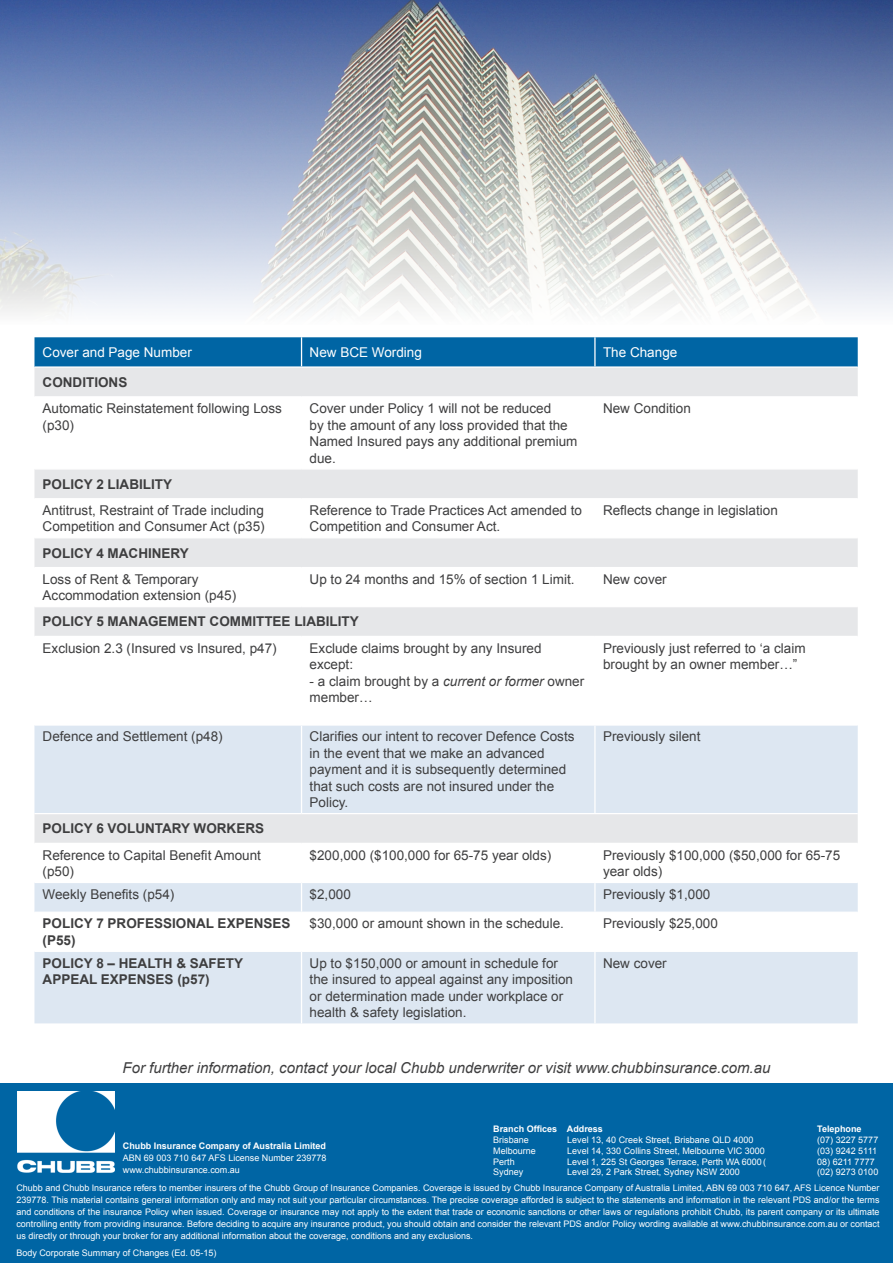
<style>
.page{position:relative;width:893px;height:1263px;background:#fff}
.page>*{position:absolute;margin:0;border:0;box-sizing:border-box;transform-origin:0 0}
.t1{font:italic 15px "Arial";color:#3e3e3f}
.t2{font:13.5px/16.5px "Arial";color:#3e3e3f}
.t3{font:700 13.5px/16.5px "Arial";color:#3e3e3f}
.t4{font:13.5px "Arial";color:#fff}
.t5{font:9px/12px "Arial";color:#fff;text-align:justify}
.t6{font:700 9px "Arial";color:#fff}
.s1{font-style:italic}
</style>
<div class="page">
<div style="left:0;top:1083px;width:893px;height:180px;background:#0065a4"></div>
<img style="left:18px;top:1092px;width:97px;height:81px">
<svg style="left:34px;top:368px;width:824px;height:268px"></svg>
<svg style="left:34px;top:726px;width:824px;height:297px;fill:#dde7f2"></svg>
<div style="left:34px;top:337px;width:824px;height:29px;background:#0065a4"></div>
<hr style="left:594px;top:337px;width:2px;height:29px;background:#fff">
<hr style="left:34px;top:396px;width:268px;height:1px;background:#fff">
<hr style="left:302px;top:396px;width:293px;height:1px;background:#fff">
<hr style="left:301px;top:397px;width:1px;height:71px;background:#fff">
<hr style="left:595px;top:396px;width:263px;height:1px;background:#fff">
<hr style="left:594px;top:397px;width:2px;height:71px;background:#fff">
<hr style="left:34px;top:468px;width:268px;height:2px;background:#fff">
<hr style="left:302px;top:468px;width:293px;height:2px;background:#fff">
<hr style="left:595px;top:468px;width:263px;height:2px;background:#fff">
<hr style="left:34px;top:498px;width:268px;height:1px;background:#fff">
<hr style="left:302px;top:498px;width:293px;height:1px;background:#fff">
<hr style="left:301px;top:499px;width:1px;height:38px;background:#fff">
<hr style="left:595px;top:498px;width:263px;height:1px;background:#fff">
<hr style="left:594px;top:499px;width:2px;height:38px;background:#fff">
<hr style="left:34px;top:537px;width:268px;height:1px;background:#fff">
<hr style="left:302px;top:537px;width:293px;height:1px;background:#fff">
<hr style="left:595px;top:537px;width:263px;height:1px;background:#fff">
<hr style="left:34px;top:567px;width:268px;height:1px;background:#fff">
<hr style="left:302px;top:567px;width:293px;height:1px;background:#fff">
<hr style="left:301px;top:568px;width:1px;height:38px;background:#fff">
<hr style="left:595px;top:567px;width:263px;height:1px;background:#fff">
<hr style="left:594px;top:568px;width:2px;height:38px;background:#fff">
<hr style="left:34px;top:606px;width:268px;height:1px;background:#fff">
<hr style="left:302px;top:606px;width:293px;height:1px;background:#fff">
<hr style="left:595px;top:606px;width:263px;height:1px;background:#fff">
<hr style="left:301px;top:726px;width:1px;height:87px;background:#fff">
<hr style="left:594px;top:726px;width:2px;height:87px;background:#fff">
<hr style="left:34px;top:813px;width:268px;height:1px;background:#fff">
<hr style="left:302px;top:813px;width:293px;height:1px;background:#fff">
<hr style="left:595px;top:813px;width:263px;height:1px;background:#fff">
<hr style="left:34px;top:843px;width:268px;height:1px;background:#fff">
<hr style="left:302px;top:843px;width:293px;height:1px;background:#fff">
<hr style="left:301px;top:844px;width:1px;height:38px;background:#fff">
<hr style="left:595px;top:843px;width:263px;height:1px;background:#fff">
<hr style="left:594px;top:844px;width:2px;height:38px;background:#fff">
<hr style="left:34px;top:882px;width:268px;height:1px;background:#fff">
<hr style="left:302px;top:882px;width:293px;height:1px;background:#fff">
<svg style="left:34px;top:883px;width:824px;height:68px"></svg>
<hr style="left:595px;top:882px;width:263px;height:1px;background:#fff">
<hr style="left:594px;top:883px;width:2px;height:28px;background:#fff">
<hr style="left:34px;top:911px;width:268px;height:2px;background:#fff">
<hr style="left:302px;top:911px;width:293px;height:2px;background:#fff">
<hr style="left:301px;top:913px;width:1px;height:38px;background:#fff">
<hr style="left:595px;top:911px;width:263px;height:2px;background:#fff">
<hr style="left:594px;top:913px;width:2px;height:38px;background:#fff">
<hr style="left:34px;top:951px;width:268px;height:1px;background:#fff">
<hr style="left:302px;top:951px;width:293px;height:1px;background:#fff">
<hr style="left:301px;top:952px;width:1px;height:71px;background:#fff">
<hr style="left:595px;top:951px;width:263px;height:1px;background:#fff">
<hr style="left:594px;top:952px;width:2px;height:71px;background:#fff">
<img style="left:0;top:0;width:893px;height:313px">
<p class="t4" style="left:43px;top:343px;width:151px">Cover and Page Number</p>
<p class="t4" style="left:310px;top:343px;width:114px">New BCE Wording</p>
<p class="t4" style="left:603px;top:343px;width:76px">The Change</p>
<p class="t3" style="left:43px;top:374px;width:86px">CONDITIONS</p>
<p class="t2" style="left:43px;top:400px;width:241px">Automatic Reinstatement following Loss (p30)</p>
<p class="t2" style="left:310px;top:400px;width:269px">Cover under Policy 1 will not be reduced<br>by the amount of any loss provided that the<br>Named Insured pays any additional premium due.</p>
<p class="t2" style="left:603px;top:400px;width:89px">New Condition</p>
<p class="t3" style="left:43px;top:476px;width:131px">POLICY 2 LIABILITY</p>
<p class="t2" style="left:43px;top:502px;width:224px">Antitrust, Restraint of Trade including<br>Competition and Consumer Act (p35)</p>
<p class="t2" style="left:310px;top:502px;width:274px">Reference to Trade Practices Act amended to<br>Competition and Consumer Act.</p>
<p class="t2" style="left:603px;top:502px;width:176px">Reflects change in legislation</p>
<p class="t3" style="left:43px;top:545px;width:148px">POLICY 4 MACHINERY</p>
<p class="t2" style="left:43px;top:571px;width:195px">Loss of Rent &amp; Temporary<br>Accommodation extension (p45)</p>
<p class="t2" style="left:310px;top:571px;width:266px">Up to 24 months and 15% of section 1 Limit.</p>
<p class="t2" style="left:603px;top:571px;width:65px">New cover</p>
<p class="t3" style="left:43px;top:614px;width:318px">POLICY 5 MANAGEMENT COMMITTEE LIABILITY</p>
<p class="t2" style="left:43px;top:640px;width:236px">Exclusion 2.3 (Insured vs Insured, p47)</p>
<p class="t2" style="left:310px;top:640px;width:233px">Exclude claims brought by any Insured except:</p>
<p class="t2" style="left:310px;top:673px;width:276px">- a claim brought by a <span class="s1">current or former</span> owner member…</p>
<p class="t2" style="left:603px;top:640px;width:204px">Previously just referred to ‘a claim brought by an owner member…”</p>
<p class="t2" style="left:43px;top:728px;width:182px">Defence and Settlement (p48)</p>
<p class="t2" style="left:310px;top:728px;width:266px">Clarifies our intent to recover Defence Costs in the event that we make an advanced payment and it is subsequently determined that such costs are not insured under the Policy.</p>
<p class="t2" style="left:603px;top:728px;width:99px">Previously silent</p>
<p class="t3" style="left:43px;top:821px;width:223px">POLICY 6 VOLUNTARY WORKERS</p>
<p class="t2" style="left:43px;top:847px;width:220px">Reference to Capital Benefit Amount (p50)</p>
<p class="t2" style="left:310px;top:847px;width:243px">$200,000 ($100,000 for 65-75 year olds)</p>
<p class="t2" style="left:603px;top:847px;width:239px">Previously $100,000 ($50,000 for 65-75 year olds)</p>
<p class="t2" style="left:43px;top:886px;width:133px">Weekly Benefits (p54)</p>
<p class="t2" style="left:310px;top:886px;width:43px">$2,000</p>
<p class="t2" style="left:603px;top:886px;width:109px">Previously $1,000</p>
<p class="t3" style="left:43px;top:916px;width:249px">POLICY 7 PROFESSIONAL EXPENSES (P55)</p>
<p class="t2" style="left:310px;top:915px;width:256px">$30,000 or amount shown in the schedule.</p>
<p class="t2" style="left:603px;top:915px;width:116px">Previously $25,000</p>
<p class="t3" style="left:43px;top:955px;width:202px">POLICY 8 – HEALTH &amp; SAFETY<br>APPEAL EXPENSES (p57)</p>
<p class="t2" style="left:310px;top:955px;width:265px">Up to $150,000 or amount in schedule for the insured to appeal against any imposition or determination made under workplace or health &amp; safety legislation.</p>
<p class="t2" style="left:603px;top:955px;width:65px">New cover</p>
<p class="t1" style="left:123px;top:1058px;width:649px">For further information, contact your local Chubb underwriter or visit www.chubbinsurance.com.au</p>
<p class="t6" style="left:123px;top:1140px;width:205px">Chubb Insurance Company of Australia Limited</p>
<p class="t5" style="left:123px;top:1152px;width:205px">ABN 69 003 710 647 AFS License Number 239778</p>
<p class="t5" style="left:123px;top:1164px;width:119px">www.chubbinsurance.com.au</p>
<p class="t6" style="left:493px;top:1123px;width:111px">Branch Offices Address</p>
<p class="t6" style="left:817px;top:1123px;width:46px">Telephone</p>
<p class="t5" style="left:493px;top:1134px;width:37px">Brisbane</p>
<p class="t5" style="left:567px;top:1134px;width:188px">Level 13, 40 Creek Street, Brisbane QLD 4000</p>
<p class="t5" style="left:817px;top:1134px;width:63px">(07) 3227 5777</p>
<p class="t5" style="left:493px;top:1145px;width:44px">Melbourne</p>
<p class="t5" style="left:567px;top:1145px;width:199px">Level 14, 330 Collins Street, Melbourne VIC 3000</p>
<p class="t5" style="left:817px;top:1145px;width:61px">(03) 9242 5111</p>
<p class="t5" style="left:493px;top:1155px;width:23px">Perth</p>
<p class="t5" style="left:567px;top:1155px;width:200px">Level 1, 225 St Georges Terrace, Perth WA 6000 (</p>
<p class="t5" style="left:817px;top:1155px;width:59px">08) 6211 7777</p>
<p class="t5" style="left:493px;top:1166px;width:32px">Sydney</p>
<p class="t5" style="left:567px;top:1166px;width:174px">Level 29, 2 Park Street, Sydney NSW 2000</p>
<p class="t5" style="left:817px;top:1166px;width:63px">(02) 9273 0100</p>
<p class="t5" style="left:16px;top:1182px;width:865px">Chubb and Chubb Insurance refers to member insurers of the Chubb Group of Insurance Companies. Coverage is issued by Chubb Insurance Company of Australia Limited, ABN 69 003 710 647, AFS Licence Number 239778. This material contains general information only and may not suit your particular circumstances. The precise coverage afforded is subject to the statements and information in the relevant PDS and/or the terms and conditions of the insurance Policy when issued. Coverage or insurance may not apply to the extent that trade or economic sanctions or other laws or regulations prohibit Chubb, its parent company or its ultimate controlling entity from providing insurance. Before deciding to acquire any insurance product, you should obtain and consider the relevant PDS and/or Policy wording available at www.chubbinsurance.com.au or contact us directly or through your broker for any additional information about the coverage, conditions and any exclusions.</p>
<p class="t5" style="left:16px;top:1246px;width:202px">Body Corporate Summary of Changes (Ed. 05-15)</p>
</div>
